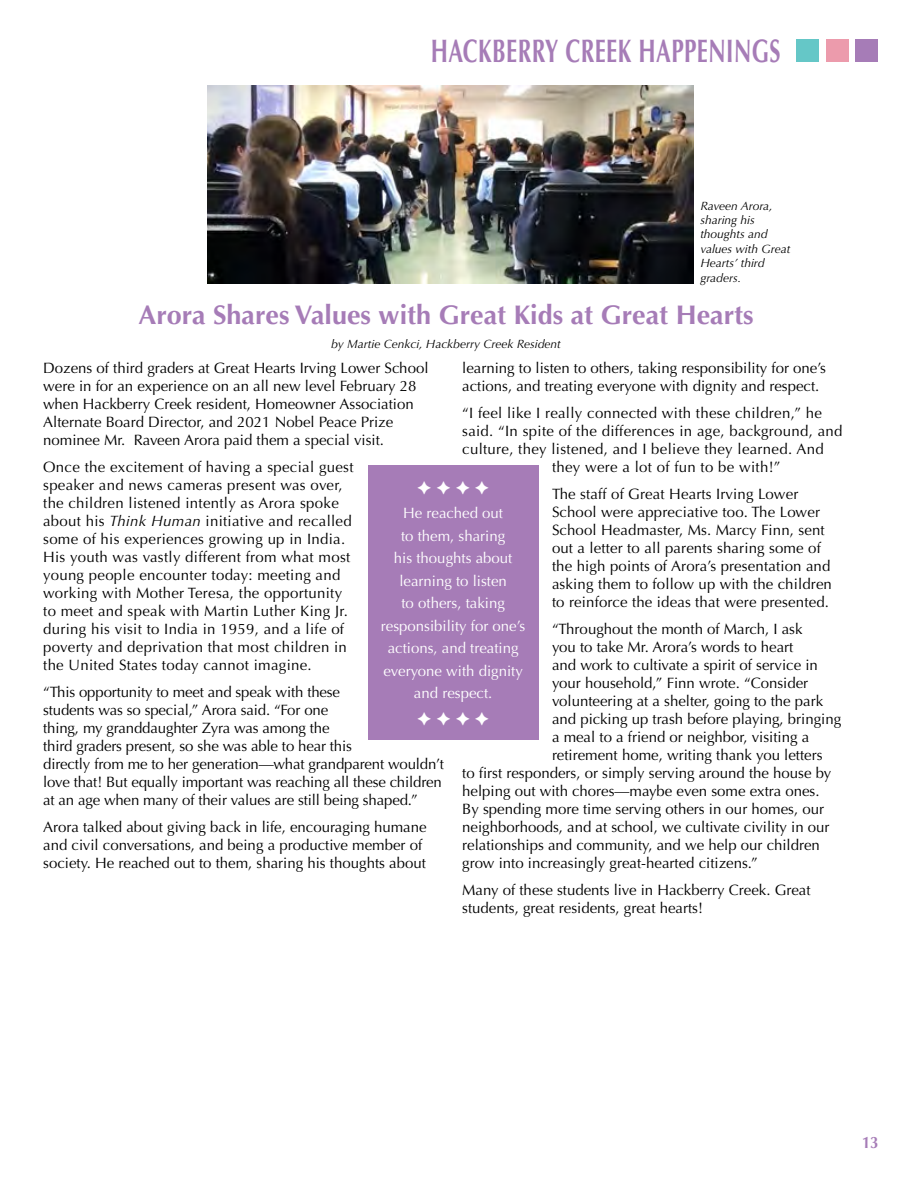
<style>
.page{position:relative;width:918px;height:1188px;background:#fff}
.page>*{position:absolute;margin:0;border:0;box-sizing:border-box;transform-origin:0 0}
.t1{font:700 32.7px "Optima";letter-spacing:.02em;color:#a67cb7;scale:.68 1}
.t2{font:700 27px "Optima";color:#a67cb7}
.t3{font:18px "Zapf Dingbats ITC";color:#fff}
.t4{font:700 16.5px "Optima";color:#a67cb7;scale:.91 1}
.t5{font:15px/18px "Optima";color:#000}
.t6{font:15px/18px "Optima";letter-spacing:.02em;color:#000}
.t7{font:15px/22.5px "Optima";color:#fff;text-align:center}
.t8{font:italic 12px/14.4px "Optima";color:#000}
.s1{font-style:italic}
</style>
<div class="page">
<img style="left:207px;top:86px;width:486px;height:198px">
<div style="left:796px;top:39px;width:23px;height:23px;background:#65c7c7"></div>
<div style="left:826px;top:39px;width:22px;height:23px;background:#ec9bac"></div>
<div style="left:855px;top:39px;width:23px;height:23px;background:#a67cb7"></div>
<div style="left:368px;top:465px;width:170px;height:275px;background:#a67cb7"></div>
<h1 class="t1" style="left:431px;top:32px;width:516px">HACKBERRY CREEK HAPPENINGS</h1>
<p class="t8" style="left:700px;top:199px;width:91px">Raveen Arora, sharing his thoughts and values with Great<br>Hearts’ third graders.</p>
<h2 class="t2" style="left:138px;top:299px;width:617px">Arora Shares Values with Great Kids at Great Hearts</h2>
<p class="t8" style="left:331px;top:337px;width:231px">by Martie Cenkci, Hackberry Creek Resident</p>
<p class="t5" style="left:462px;top:360px;width:365px">learning to listen to others, taking responsibility for one’s actions, and treating everyone with dignity and respect.</p>
<p class="t6" style="left:462px;top:405px;width:361px">“I feel like I really connected with these children,” he</p>
<p class="t6" style="left:462px;top:423px;width:382px">said. “In spite of the differences in age, background, and</p>
<p class="t6" style="left:462px;top:441px;width:363px">culture, they listened, and I believe they learned. And</p>
<p class="t6" style="left:552px;top:459px;width:230px">they were a lot of fun to be with!”</p>
<p class="t5" style="left:552px;top:486px;width:282px">The staff of Great Hearts Irving Lower School were appreciative too. The Lower School Headmaster, Ms. Marcy Finn, sent out a letter to all parents sharing some of the high points of Arora’s presentation and asking them to follow up with the children to reinforce the ideas that were presented.</p>
<p class="t5" style="left:552px;top:621px;width:252px">“Throughout the month of March, I ask</p>
<p class="t5" style="left:552px;top:639px;width:243px">you to take Mr. Arora’s words to heart</p>
<p class="t5" style="left:552px;top:657px;width:267px">and work to cultivate a spirit of service in</p>
<p class="t5" style="left:552px;top:675px;width:258px">your household,” Finn wrote. “Consider</p>
<p class="t5" style="left:552px;top:693px;width:273px">volunteering at a shelter, going to the park</p>
<p class="t5" style="left:552px;top:711px;width:291px">and picking up trash before playing, bringing</p>
<p class="t5" style="left:552px;top:729px;width:259px">a meal to a friend or neighbor, visiting a</p>
<p class="t5" style="left:552px;top:747px;width:272px">retirement home, writing thank you letters</p>
<p class="t5" style="left:462px;top:765px;width:371px">to first responders, or simply serving around the house by</p>
<p class="t5" style="left:462px;top:783px;width:359px">helping out with chores—maybe even some extra ones.</p>
<p class="t5" style="left:462px;top:801px;width:363px">By spending more time serving others in our homes, our</p>
<p class="t5" style="left:462px;top:819px;width:369px">neighborhoods, and at school, we cultivate civility in our</p>
<p class="t5" style="left:462px;top:837px;width:359px">relationships and community, and we help our children</p>
<p class="t5" style="left:462px;top:855px;width:297px">grow into increasingly great-hearted citizens.”</p>
<p class="t5" style="left:462px;top:882px;width:350px">Many of these students live in Hackberry Creek. Great students, great residents, great hearts!</p>
<p class="t5" style="left:43px;top:360px;width:387px">Dozens of third graders at Great Hearts Irving Lower School were in for an experience on an all new level February 28 when Hackberry Creek resident, Homeowner Association Alternate Board Director, and 2021 Nobel Peace Prize nominee Mr. Raveen Arora paid them a special visit.</p>
<p class="t6" style="left:43px;top:459px;width:312px">Once the excitement of having a special guest speaker and news cameras present was over, the children listened intently as Arora spoke about his <span class="s1">Think Human</span> initiative and recalled some of his experiences growing up in India.<br>His youth was vastly different from what most young people encounter today: meeting and working with Mother Teresa, the opportunity to meet and speak with Martin Luther King Jr. during his visit to India in 1959, and a life of poverty and deprivation that most children in the United States today cannot imagine.</p>
<p class="t5" style="left:43px;top:684px;width:402px">“This opportunity to meet and speak with these<br>students was so special,” Arora said. “For one<br>thing, my granddaughter Zyra was among the<br>third graders present, so she was able to hear this<br>directly from me to her generation—what grandparent wouldn’t love that! But equally important was reaching all these children at an age when many of their values are still being shaped.”</p>
<p class="t5" style="left:43px;top:819px;width:385px">Arora talked about giving back in life, encouraging humane and civil conversations, and being a productive member of society. He reached out to them, sharing his thoughts about</p>
<p class="t3" style="left:417px;top:479px;width:74px">✦ ✦ ✦ ✦</p>
<p class="t7" style="left:381px;top:502px;width:146px">He reached out<br>to them, sharing<br>his thoughts about learning to listen<br>to others, taking responsibility for one’s actions, and treating everyone with dignity and respect.</p>
<p class="t3" style="left:417px;top:710px;width:74px">✦ ✦ ✦ ✦</p>
<p class="t4" style="left:862px;top:1133px;width:19px">13</p>
</div>
